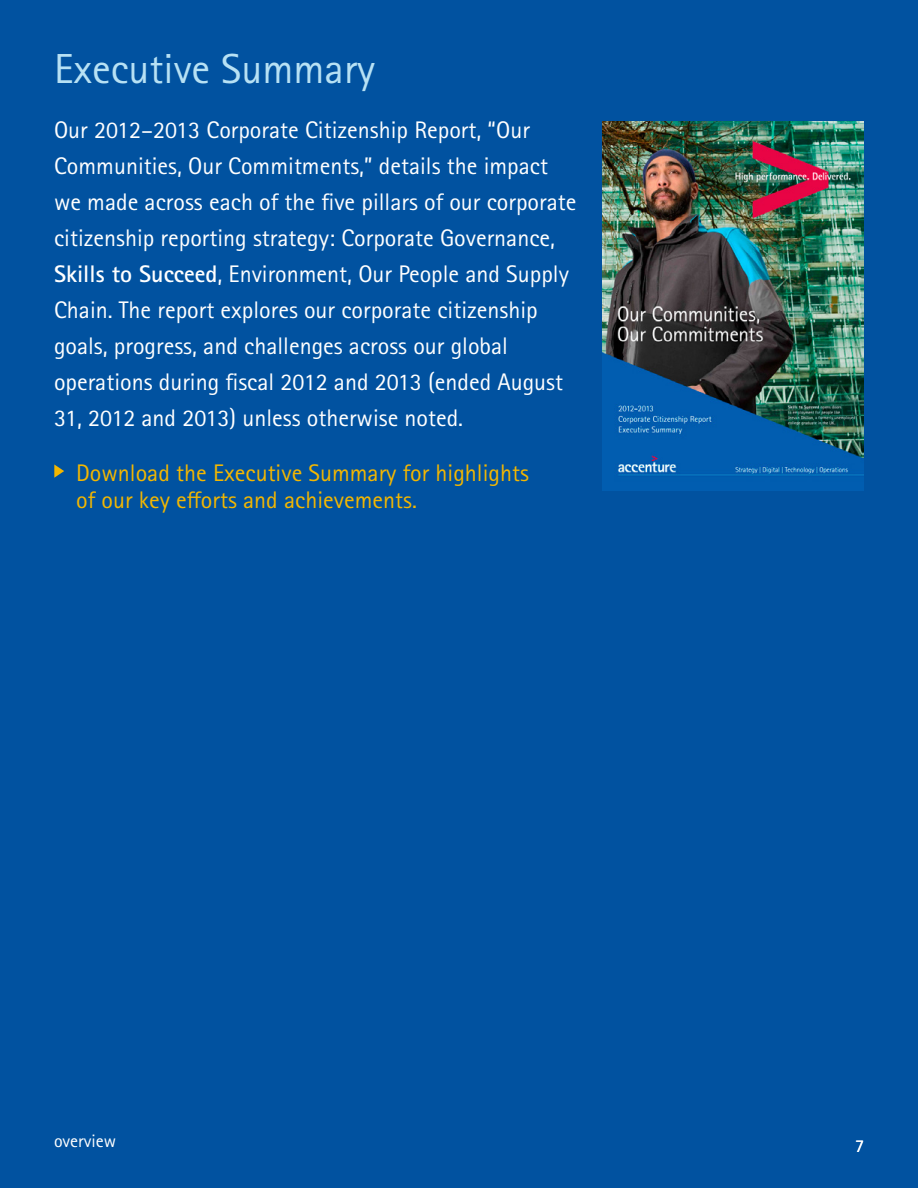
<style>
.page{position:relative;width:918px;height:1188px;background:#0152a0}
.page>*{position:absolute;margin:0;border:0;box-sizing:border-box;transform-origin:0 0}
.t1{font:42px "Rotis Sans Seriffor ACCN";color:#b7e1f4}
.t2{font:24px/36px "Rotis Sans Seriffor ACCN";color:#fff}
.t3{font:24px/27px "Rotis Sans Seriffor ACCN";color:#f4b700}
.t4{font:18px "Rotis Sans Seriffor ACCN";color:#fff}
.s1{font-weight:700}
</style>
<div class="page">
<svg style="left:54px;top:464px;width:10px;height:14px"></svg>
<img style="left:603px;top:122px;width:261px;height:369px">
<h1 class="t1" style="left:54px;top:44px;width:323px">Executive Summary</h1>
<p class="t2" style="left:54px;top:112px;width:524px">Our 2012–2013 Corporate Citizenship Report, “Our Communities, Our Commitments,” details the impact we made across each of the five pillars of our corporate citizenship reporting strategy: Corporate Governance, <span class="s1">Skills to Succeed</span>, Environment, Our People and Supply Chain. The report explores our corporate citizenship goals, progress, and challenges across our global operations during fiscal 2012 and 2013 (ended August 31, 2012 and 2013) unless otherwise noted.</p>
<p class="t3" style="left:76px;top:460px;width:454px">Download the Executive Summary for highlights of our key efforts and achievements.</p>
<p class="t4" style="left:54px;top:1130px;width:64px">overview</p>
<p class="t4" style="left:855px;top:1135px;width:10px">7</p>
</div>
